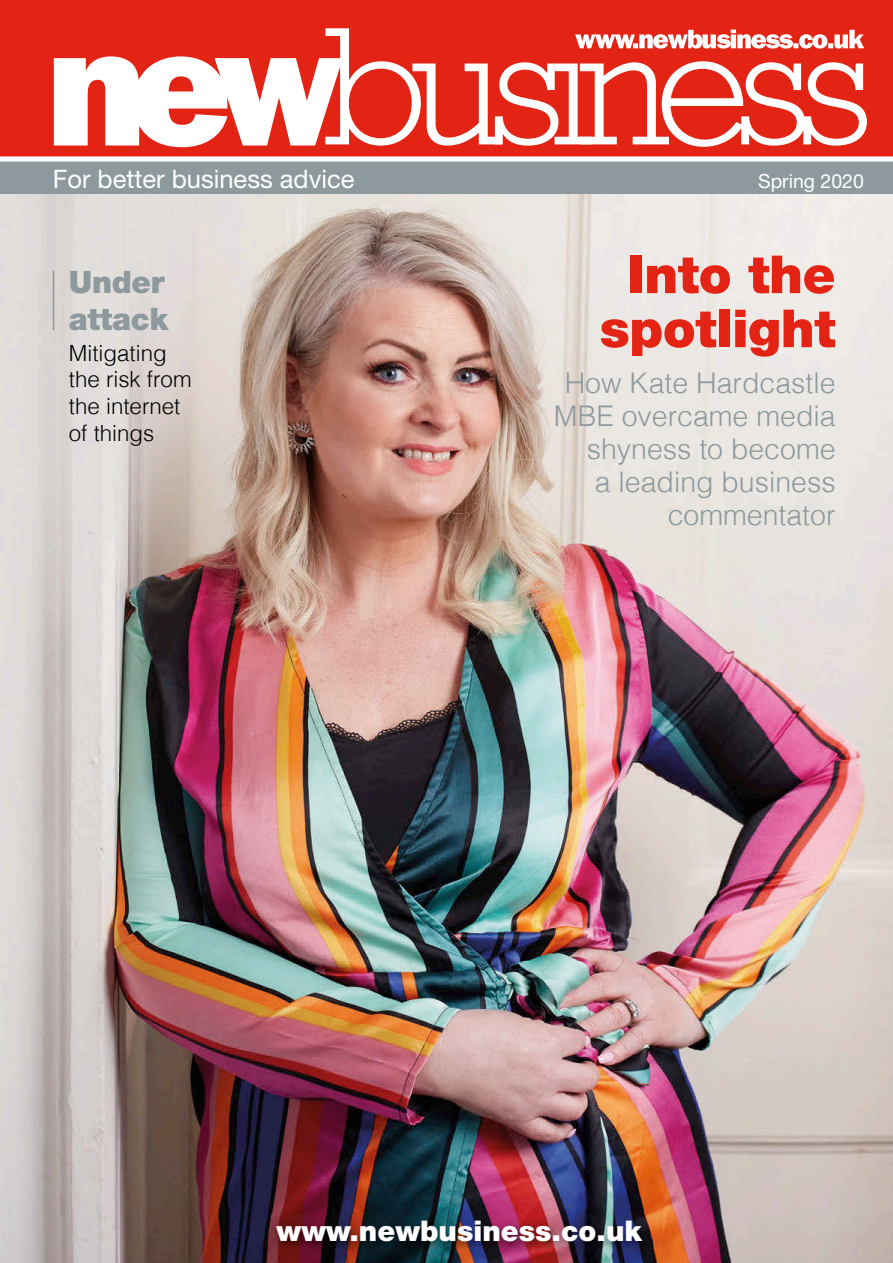
<style>
.page{position:relative;width:893px;height:1263px;background:#fff}
.page>*{position:absolute;margin:0;border:0;box-sizing:border-box;transform-origin:0 0}
.t1{font:900 52.5px/54px "Helvetica Neue";letter-spacing:-.01em;color:#e32414;text-align:center}
.t2{font:900 31.05px/37.2px "Helvetica Neue";letter-spacing:-.01em;color:#8d999d}
.t3{font:300 28.5px/33px "Helvetica";color:#8d999d;text-align:right}
.t4{font:900 28.5px "Helvetica Neue";color:#fff}
.t5{font:25.5px "Helvetica Neue";color:#fff}
.t6{font:300 22.35px/26.7px "Helvetica";color:#000}
.t7{font:19.5px "Helvetica Neue";color:#fff}
</style>
<div class="page">
<img style="left:0;top:194px;width:893px;height:1069px">
<div style="left:0;top:0;width:893px;height:162px;background:#e32414"></div>
<div style="left:0;top:162px;width:893px;height:32px;background:#8d999d"></div>
<div style="left:0;top:156px;width:893px;height:6px;background:#fff"></div>
<svg style="left:54px;top:28px;width:813px;height:119px"></svg>
<img style="left:272px;top:1215px;width:381px;height:38px">
<hr style="left:53px;top:270px;width:1px;height:60px;background:#8d999d">
<p class="t5" style="left:53px;top:164px;width:303px">For better business advice</p>
<p class="t7" style="left:758px;top:170px;width:107px">Spring 2020</p>
<p class="t2" style="left:69px;top:263px;width:101px">Under attack</p>
<p class="t6" style="left:69px;top:338px;width:124px">Mitigating the risk from the internet of things</p>
<h1 class="t1" style="left:600px;top:247px;width:237px">Into the spotlight</h1>
<p class="t3" style="left:554px;top:364px;width:283px">How Kate Hardcastle<br>MBE overcame media shyness to become<br>a leading business commentator</p>
<p class="t4" style="left:277px;top:1214px;width:367px">www.newbusiness.co.uk</p>
</div>
